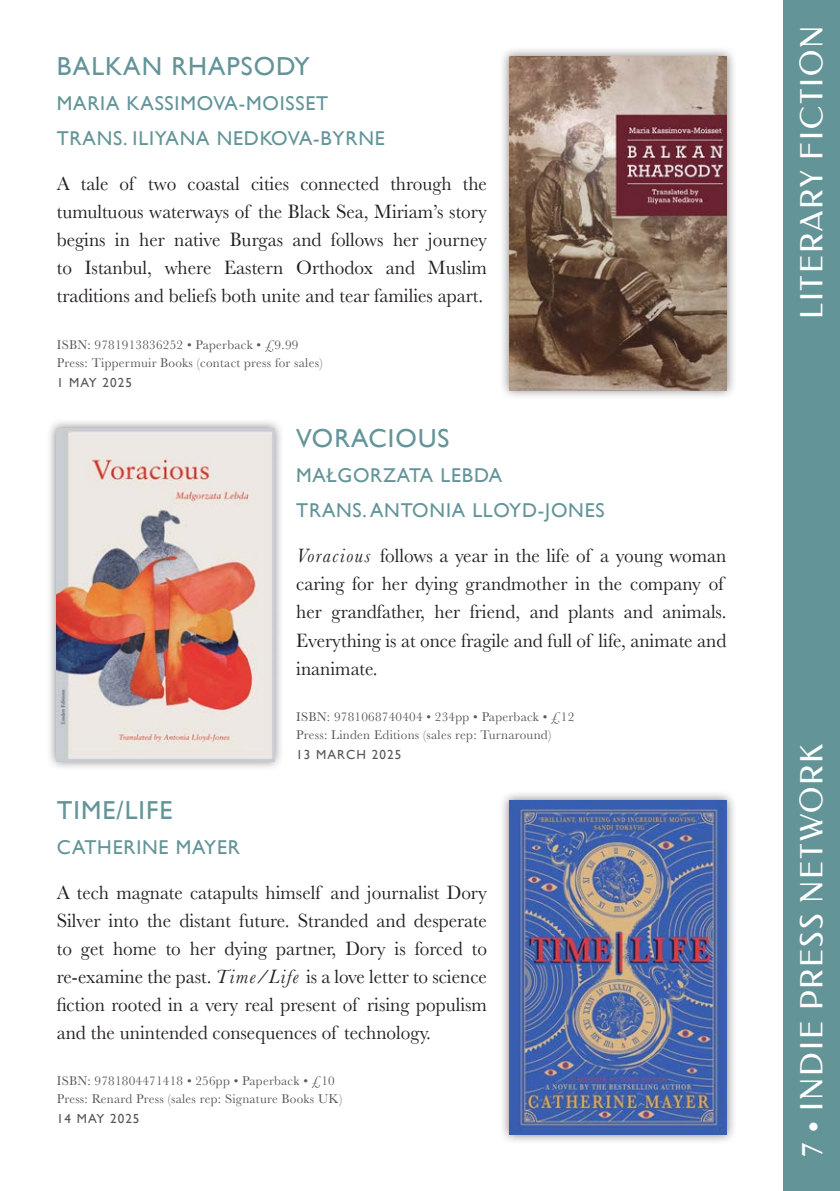
<style>
.page{position:relative;width:840px;height:1191px;background:#fff}
.page>*{position:absolute;margin:0;border:0;box-sizing:border-box;transform-origin:0 0}
.t1{font:30.8px "Federo";letter-spacing:.06em;color:#fff}
.book_titles{font:26px "Gill Sans";letter-spacing:.04em;color:#639498}
.body_text{font:20px/28px "Baskerville";color:#231f20;text-align:justify;scale:.96 1}
.authors{font:20px "Gill Sans";letter-spacing:.04em;color:#639498}
.bibliog_line_2{font:13.2px "Baskerville";letter-spacing:.02em;color:#57585a}
.bibliographic_inform{font:13.2px "Baskerville";letter-spacing:.02em;color:#57585a}
.bibliographic_inform-2{font:13.2px "Gill Sans";letter-spacing:.08em;color:#57585a}
.s1{font-style:italic}
</style>
<div class="page">
<div style="left:46px;top:418px;width:238px;height:353px;background:#231f20;opacity:.57"></div>
<img style="left:57px;top:429px;width:217px;height:332px">
<div style="left:782px;top:0;width:57px;height:1191px;background:#639498"></div>
<div style="left:498px;top:790px;width:238px;height:354px;background:#231f20;opacity:.57"></div>
<img style="left:508px;top:801px;width:218px;height:333px">
<div style="left:498px;top:46px;width:238px;height:354px;background:#231f20;opacity:.57"></div>
<img style="left:508px;top:57px;width:218px;height:333px">
<p class="book_titles" style="left:57px;top:51px;width:254px">BALKAN RHAPSODY</p>
<p class="authors" style="left:57px;top:91px;width:273px">MARIA KASSIMOVA-MOISSET</p>
<p class="authors" style="left:57px;top:127px;width:329px">TRANS. ILIYANA NEDKOVA-BYRNE</p>
<p class="body_text" style="left:57px;top:170px;width:449px">A tale of two coastal cities connected through the tumultuous waterways of the Black Sea, Miriam’s story begins in her native Burgas and follows her journey to Istanbul, where Eastern Orthodox and Muslim traditions and beliefs both unite and tear families apart.</p>
<p class="bibliographic_inform" style="left:57px;top:336px;width:243px">ISBN: 9781913836252 • Paperback • £9.99</p>
<p class="bibliog_line_2" style="left:57px;top:354px;width:267px">Press: Tippermuir Books (contact press for sales)</p>
<p class="bibliographic_inform-2" style="left:57px;top:374px;width:77px">1 MAY 2025</p>
<p class="t1" style="left:793px;top:319px;width:295px;rotate:-90deg">LITERARY FICTION</p>
<p class="book_titles" style="left:296px;top:422px;width:155px">VORACIOUS</p>
<p class="authors" style="left:296px;top:463px;width:207px">MAŁGORZATA LEBDA</p>
<p class="authors" style="left:296px;top:499px;width:310px">TRANS. ANTONIA LLOYD-JONES</p>
<p class="body_text" style="left:296px;top:542px;width:449px;text-align:left"><span class="s1">Voracious</span> follows a year in the life of a young woman caring for her dying grandmother in the company of her grandfather, her friend, and plants and animals.<br>Everything is at once fragile and full of life, animate and inanimate.</p>
<p class="bibliographic_inform" style="left:296px;top:708px;width:279px">ISBN: 9781068740404 • 234pp • Paperback • £12</p>
<p class="bibliog_line_2" style="left:296px;top:726px;width:256px">Press: Linden Editions (sales rep: Turnaround)</p>
<p class="bibliographic_inform-2" style="left:296px;top:746px;width:107px">13 MARCH 2025</p>
<p class="t1" style="left:793px;top:1157px;width:415px;rotate:-90deg">7 • INDIE PRESS NETWORK</p>
<p class="book_titles" style="left:57px;top:794px;width:117px">TIME/LIFE</p>
<p class="authors" style="left:57px;top:835px;width:185px">CATHERINE MAYER</p>
<p class="body_text" style="left:57px;top:879px;width:449px">A tech magnate catapults himself and journalist Dory Silver into the distant future. Stranded and desperate to get home to her dying partner, Dory is forced to re-examine the past. <span class="s1">Time/Life</span> is a love letter to science fiction rooted in a very real present of rising populism and the unintended consequences of technology.</p>
<p class="bibliographic_inform" style="left:57px;top:1072px;width:279px">ISBN: 9781804471418 • 256pp • Paperback • £10</p>
<p class="bibliog_line_2" style="left:57px;top:1090px;width:287px">Press: Renard Press (sales rep: Signature Books UK)</p>
<p class="bibliographic_inform-2" style="left:57px;top:1111px;width:84px">14 MAY 2025</p>
</div>
